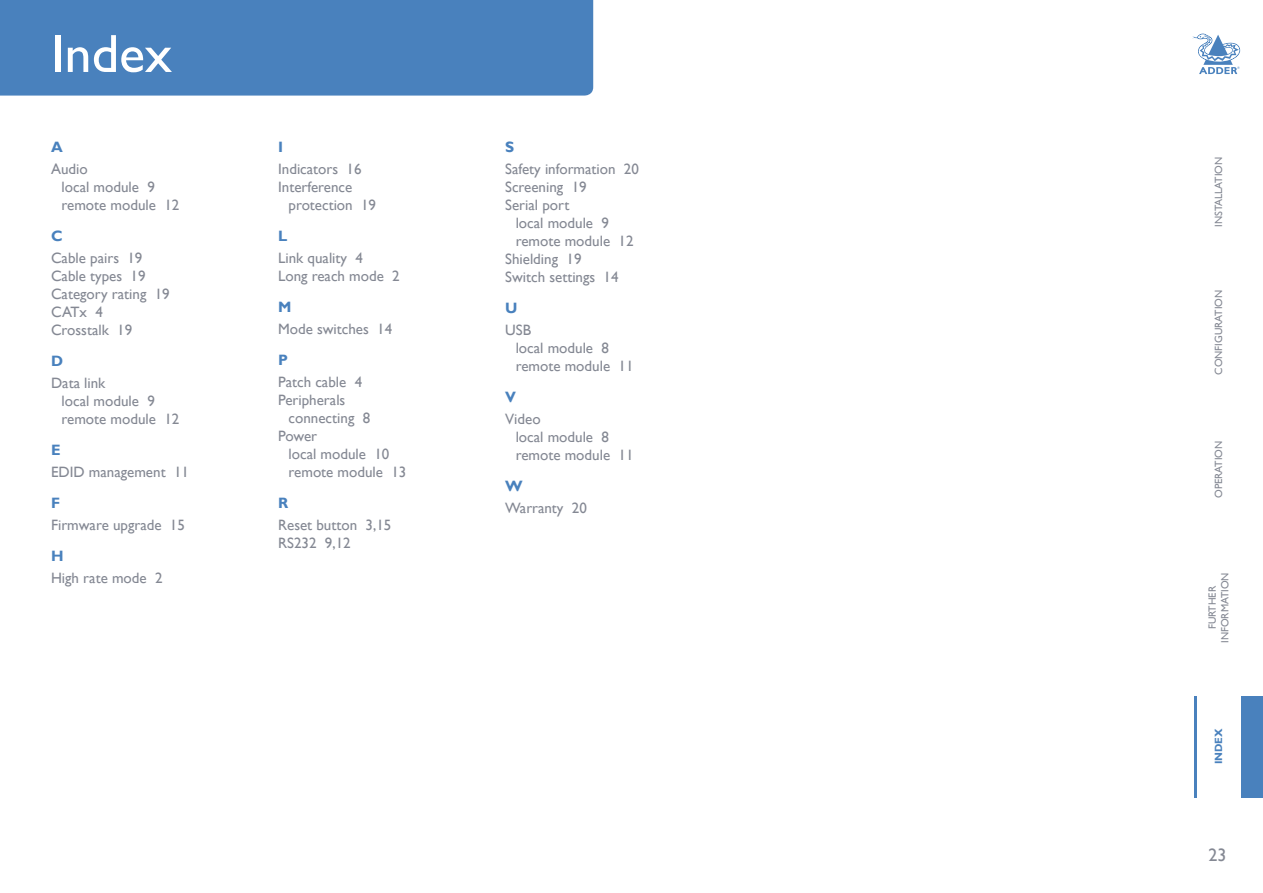
<style>
.page{position:relative;width:1263px;height:893px;background:#fff}
.page>*{position:absolute;margin:0;border:0;box-sizing:border-box;transform-origin:0 0}
.Section_Head{font:54px "Gill Sans";color:#fff}
.Body{font:18px "Gill Sans";color:#848893}
.Index_Level_1{font:15px "Gill Sans";color:#848893}
.Index_Level_2{font:15px "Gill Sans";color:#848893}
.Index_Section_Head{font:700 15px "Gill Sans";color:#4981bd}
.A_-_Side_bar_-_other{font:10.5px "Gill Sans";color:#848893}
.A_-_Side_bar_-_this{font:700 10.5px "Gill Sans";color:#4981bd}
</style>
<div class="page">
<svg style="left:1192px;top:34px;width:48px;height:40px"></svg>
<div style="left:1241px;top:696px;width:22px;height:101px;background:#4981bd"></div>
<hr style="left:1194px;top:696px;width:2px;height:101px;background:#4981bd">
<div style="left:0;top:0;width:593px;height:96px;background:#4981bd"></div>
<p class="Section_Head" style="left:51px;top:22px;width:122px">Index</p>
<p class="Index_Section_Head" style="left:51px;top:138px;width:13px">A</p>
<p class="Index_Level_1" style="left:51px;top:160px;width:38px">Audio</p>
<p class="Index_Level_2" style="left:62px;top:178px;width:95px">local module 9</p>
<p class="Index_Level_2" style="left:62px;top:196px;width:119px">remote module 12</p>
<p class="Index_Section_Head" style="left:51px;top:227px;width:13px">C</p>
<p class="Index_Level_1" style="left:51px;top:249px;width:93px">Cable pairs 19</p>
<p class="Index_Level_1" style="left:51px;top:267px;width:96px">Cable types 19</p>
<p class="Index_Level_1" style="left:51px;top:285px;width:120px">Category rating 19</p>
<p class="Index_Level_1" style="left:51px;top:303px;width:53px">CATx 4</p>
<p class="Index_Level_1" style="left:51px;top:321px;width:83px">Crosstalk 19</p>
<p class="Index_Section_Head" style="left:51px;top:352px;width:14px">D</p>
<p class="Index_Level_1" style="left:51px;top:374px;width:56px">Data link</p>
<p class="Index_Level_2" style="left:62px;top:392px;width:95px">local module 9</p>
<p class="Index_Level_2" style="left:62px;top:410px;width:119px">remote module 12</p>
<p class="Index_Section_Head" style="left:51px;top:441px;width:11px">E</p>
<p class="Index_Level_1" style="left:51px;top:463px;width:139px">EDID management 11</p>
<p class="Index_Section_Head" style="left:51px;top:494px;width:11px">F</p>
<p class="Index_Level_1" style="left:51px;top:516px;width:135px">Firmware upgrade 15</p>
<p class="Index_Section_Head" style="left:51px;top:547px;width:14px">H</p>
<p class="Index_Level_1" style="left:51px;top:569px;width:113px">High rate mode 2</p>
<p class="Index_Section_Head" style="left:278px;top:138px;width:6px">I</p>
<p class="Index_Level_1" style="left:278px;top:160px;width:85px">Indicators 16</p>
<p class="Index_Level_1" style="left:278px;top:178px;width:76px">Interference</p>
<p class="Index_Level_2" style="left:289px;top:196px;width:89px">protection 19</p>
<p class="Index_Section_Head" style="left:278px;top:227px;width:11px">L</p>
<p class="Index_Level_1" style="left:278px;top:249px;width:86px">Link quality 4</p>
<p class="Index_Level_1" style="left:278px;top:267px;width:123px">Long reach mode 2</p>
<p class="Index_Section_Head" style="left:278px;top:298px;width:15px">M</p>
<p class="Index_Level_1" style="left:278px;top:320px;width:116px">Mode switches 14</p>
<p class="Index_Section_Head" style="left:278px;top:351px;width:11px">P</p>
<p class="Index_Level_1" style="left:278px;top:373px;width:86px">Patch cable 4</p>
<p class="Index_Level_1" style="left:278px;top:391px;width:69px">Peripherals</p>
<p class="Index_Level_2" style="left:289px;top:409px;width:83px">connecting 8</p>
<p class="Index_Level_1" style="left:278px;top:427px;width:41px">Power</p>
<p class="Index_Level_2" style="left:289px;top:445px;width:102px">local module 10</p>
<p class="Index_Level_2" style="left:289px;top:463px;width:119px">remote module 13</p>
<p class="Index_Section_Head" style="left:278px;top:494px;width:12px">R</p>
<p class="Index_Level_1" style="left:278px;top:516px;width:115px">Reset button 3,15</p>
<p class="Index_Level_1" style="left:278px;top:534px;width:74px">RS232 9,12</p>
<p class="Index_Section_Head" style="left:505px;top:138px;width:11px">S</p>
<p class="Index_Level_1" style="left:505px;top:160px;width:135px">Safety information 20</p>
<p class="Index_Level_1" style="left:505px;top:178px;width:83px">Screening 19</p>
<p class="Index_Level_1" style="left:505px;top:196px;width:66px">Serial port</p>
<p class="Index_Level_2" style="left:516px;top:214px;width:95px">local module 9</p>
<p class="Index_Level_2" style="left:516px;top:232px;width:119px">remote module 12</p>
<p class="Index_Level_1" style="left:505px;top:250px;width:78px">Shielding 19</p>
<p class="Index_Level_1" style="left:505px;top:268px;width:115px">Switch settings 14</p>
<p class="Index_Section_Head" style="left:505px;top:299px;width:14px">U</p>
<p class="Index_Level_1" style="left:505px;top:321px;width:27px">USB</p>
<p class="Index_Level_2" style="left:516px;top:339px;width:95px">local module 8</p>
<p class="Index_Level_2" style="left:516px;top:357px;width:119px">remote module 11</p>
<p class="Index_Section_Head" style="left:505px;top:388px;width:12px">V</p>
<p class="Index_Level_1" style="left:505px;top:410px;width:37px">Video</p>
<p class="Index_Level_2" style="left:516px;top:428px;width:95px">local module 8</p>
<p class="Index_Level_2" style="left:516px;top:446px;width:119px">remote module 11</p>
<p class="Index_Section_Head" style="left:505px;top:477px;width:19px">W</p>
<p class="Index_Level_1" style="left:505px;top:499px;width:83px">Warranty 20</p>
<p class="A_-_Side_bar_-_other" style="left:1212px;top:227px;width:71px;rotate:-90deg">INSTALLATION</p>
<p class="A_-_Side_bar_-_other" style="left:1212px;top:375px;width:87px;rotate:-90deg">CONFIGURATION</p>
<p class="A_-_Side_bar_-_other" style="left:1212px;top:498px;width:59px;rotate:-90deg">OPERATION</p>
<p class="A_-_Side_bar_-_other" style="left:1219px;top:643px;width:72px;rotate:-90deg">INFORMATION</p>
<p class="A_-_Side_bar_-_other" style="left:1206px;top:629px;width:45px;rotate:-90deg">FURTHER</p>
<p class="A_-_Side_bar_-_this" style="left:1212px;top:764px;width:37px;rotate:-90deg">INDEX</p>
<p class="Body" style="left:1208px;top:844px;width:19px">23</p>
</div>
